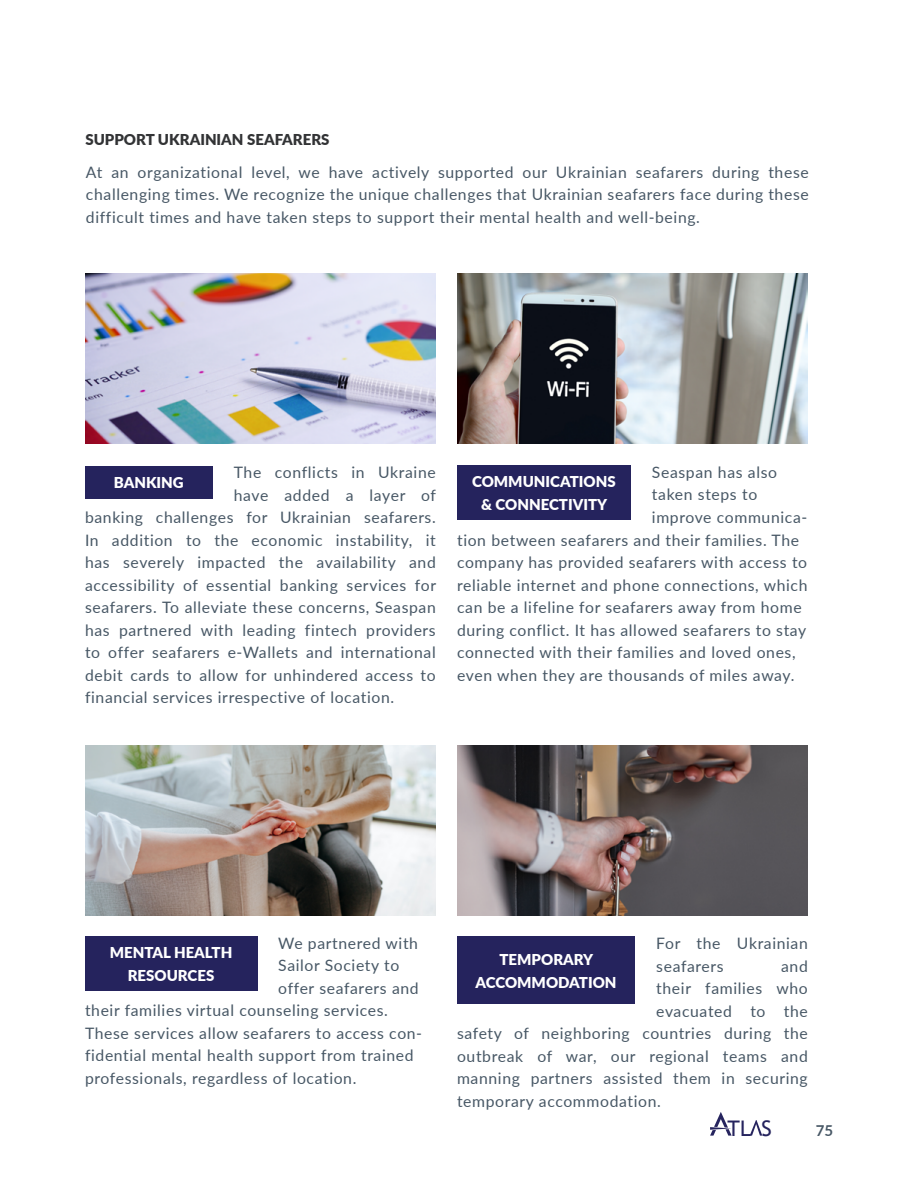
<style>
.page{position:relative;width:918px;height:1188px;background:#fff}
.page>*{position:absolute;margin:0;border:0;box-sizing:border-box;transform-origin:0 0}
.t1{font:21.45px "Trebuchet MS";color:#26245e}
.t2{font:15.75px/22.5px "Lato";letter-spacing:.04em;color:#475765;text-align:justify}
.t3{font:900 15px/22.5px "Lato";color:#fff;text-align:center}
.t4{font:900 15px "Lato";color:#323335}
.t5{font:700 15px "Lato";color:#475765}
</style>
<div class="page">
<svg style="left:750px;top:1120px;width:12px;height:16px"></svg>
<svg style="left:710px;top:1112px;width:22px;height:24px"></svg>
<div style="left:85px;top:466px;width:128px;height:32px;background:#25235d"></div>
<div style="left:85px;top:936px;width:172px;height:54px;background:#25235d"></div>
<img style="left:457px;top:745px;width:351px;height:170px">
<div style="left:457px;top:937px;width:178px;height:67px;background:#25235d"></div>
<img style="left:85px;top:745px;width:351px;height:170px">
<img style="left:85px;top:273px;width:351px;height:170px">
<img style="left:457px;top:273px;width:351px;height:170px">
<div style="left:457px;top:465px;width:174px;height:55px;background:#25235d"></div>
<p class="t4" style="left:85px;top:129px;width:246px">SUPPORT UKRAINIAN SEAFARERS</p>
<p class="t2" style="left:86px;top:160px;width:724px">At an organizational level, we have actively supported our Ukrainian seafarers during these challenging times. We recognize the unique challenges that Ukrainian seafarers face during these difficult times and have taken steps to support their mental health and well-being.</p>
<p class="t2" style="left:234px;top:461px;width:203px">The conflicts in Ukraine</p>
<p class="t2" style="left:234px;top:483px;width:204px">have added a layer of</p>
<p class="t2" style="left:85px;top:506px;width:352px">banking challenges for Ukrainian seafarers.</p>
<p class="t2" style="left:85px;top:528px;width:352px">In addition to the economic instability, it</p>
<p class="t2" style="left:85px;top:551px;width:352px">has severely impacted the availability and</p>
<p class="t2" style="left:85px;top:573px;width:353px">accessibility of essential banking services for</p>
<p class="t2" style="left:85px;top:596px;width:352px">seafarers. To alleviate these concerns, Seaspan</p>
<p class="t2" style="left:85px;top:618px;width:352px">has partnered with leading fintech providers</p>
<p class="t2" style="left:85px;top:641px;width:352px">to offer seafarers e-Wallets and international</p>
<p class="t2" style="left:85px;top:663px;width:352px">debit cards to allow for unhindered access to</p>
<p class="t2" style="left:85px;top:686px;width:311px">financial services irrespective of location.</p>
<p class="t3" style="left:114px;top:471px;width:71px">BANKING</p>
<p class="t2" style="left:652px;top:460px;width:127px">Seaspan has also</p>
<p class="t2" style="left:652px;top:483px;width:107px">taken steps to</p>
<p class="t2" style="left:652px;top:505px;width:157px">improve communica-</p>
<p class="t2" style="left:457px;top:528px;width:343px">tion between seafarers and their families. The</p>
<p class="t2" style="left:457px;top:550px;width:352px">company has provided seafarers with access to</p>
<p class="t2" style="left:457px;top:573px;width:352px">reliable internet and phone connections, which</p>
<p class="t2" style="left:457px;top:595px;width:346px">can be a lifeline for seafarers away from home</p>
<p class="t2" style="left:457px;top:618px;width:351px">during conflict. It has allowed seafarers to stay</p>
<p class="t2" style="left:457px;top:640px;width:340px">connected with their families and loved ones,</p>
<p class="t2" style="left:457px;top:663px;width:339px">even when they are thousands of miles away.</p>
<p class="t3" style="left:472px;top:470px;width:145px">COMMUNICATIONS &amp; CONNECTIVITY</p>
<p class="t2" style="left:278px;top:931px;width:141px">We partnered with</p>
<p class="t2" style="left:278px;top:954px;width:123px">Sailor Society to</p>
<p class="t2" style="left:278px;top:976px;width:142px">offer seafarers and</p>
<p class="t2" style="left:85px;top:999px;width:304px">their families virtual counseling services.</p>
<p class="t2" style="left:85px;top:1021px;width:339px">These services allow seafarers to access con-</p>
<p class="t2" style="left:85px;top:1044px;width:330px">fidential mental health support from trained</p>
<p class="t2" style="left:85px;top:1066px;width:273px">professionals, regardless of location.</p>
<p class="t3" style="left:110px;top:941px;width:124px">MENTAL HEALTH<br>RESOURCES</p>
<p class="t2" style="left:656px;top:932px;width:153px">For the Ukrainian seafarers</p>
<p class="t3" style="left:476px;top:948px;width:143px">TEMPORARY<br>ACCOMMODATION</p>
<p class="t2" style="left:781px;top:954px;width:28px">and</p>
<p class="t2" style="left:656px;top:977px;width:153px">their families who</p>
<p class="t2" style="left:656px;top:999px;width:153px">evacuated to the</p>
<p class="t2" style="left:457px;top:1022px;width:352px">safety of neighboring countries during the</p>
<p class="t2" style="left:457px;top:1044px;width:352px">outbreak of war, our regional teams and</p>
<p class="t2" style="left:457px;top:1067px;width:352px">manning partners assisted them in securing</p>
<p class="t2" style="left:457px;top:1089px;width:205px">temporary accommodation.</p>
<h1 class="t1" style="left:728px;top:1114px;width:46px">TL S</h1>
<p class="t5" style="left:816px;top:1120px;width:19px">75</p>
</div>
